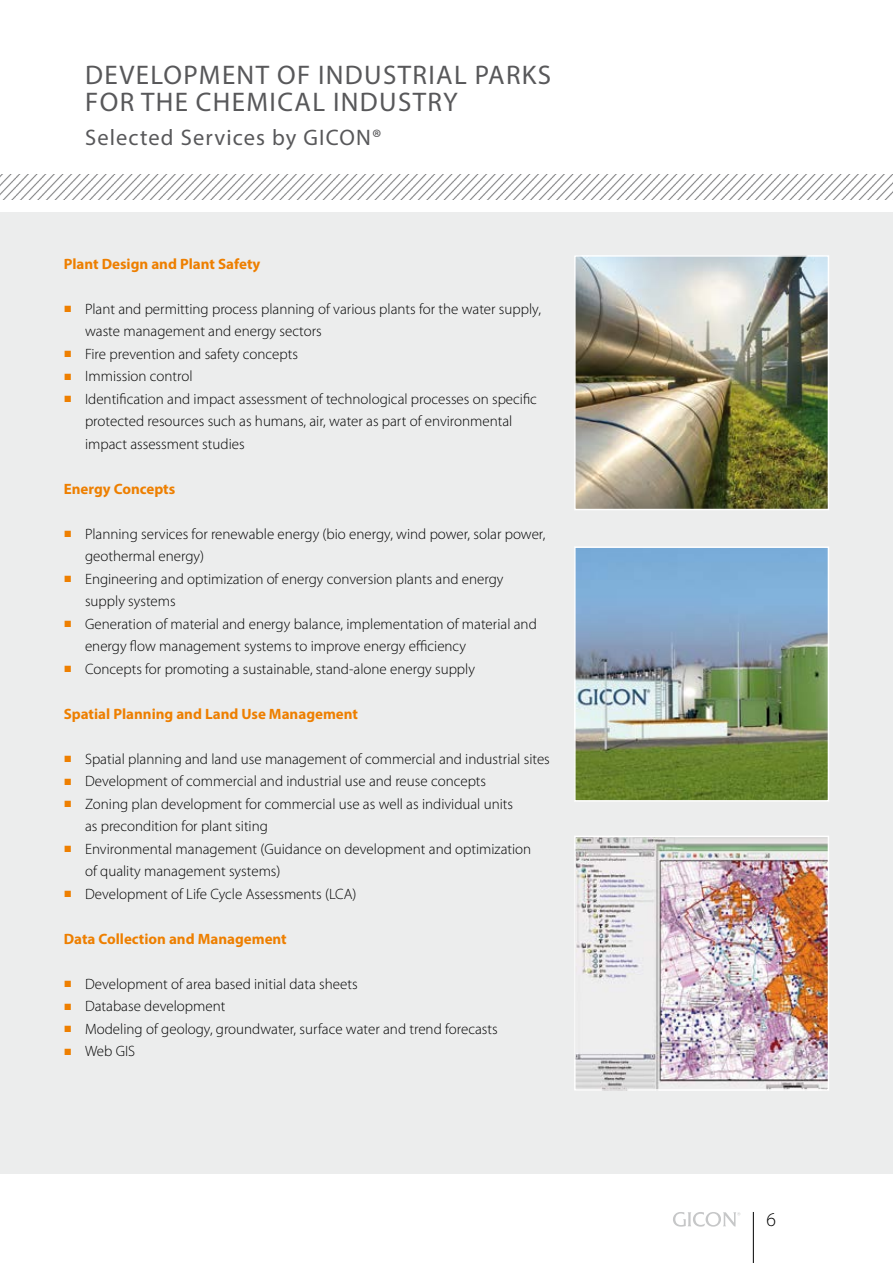
<style>
.page{position:relative;width:893px;height:1263px;background:#fff}
.page>*{position:absolute;margin:0;border:0;box-sizing:border-box;transform-origin:0 0}
.t1{font:27px/27px "Myriad Pro";letter-spacing:.05em;color:#58585a}
.t2{font:22.5px "Myriad Pro";letter-spacing:.05em;color:#58585a}
.t3{font:300 19.5px "Myriad Pro";color:#000}
.t4{font:300 15px/22.5px "Myriad Pro";color:#000}
.t5{font:700 15px "Myriad Pro";color:#ee7f00}
.s1{font-family:"Arial";font-weight:400;font-size:13.5px;color:#ee7f00}
</style>
<div class="page">
<div style="left:0;top:213px;width:893px;height:961px;background:#eceded"></div>
<img style="left:577px;top:839px;width:249px;height:249px">
<div style="left:574px;top:836px;width:255px;height:255px;border:2px solid #fff"></div>
<img style="left:577px;top:549px;width:249px;height:249px">
<div style="left:574px;top:546px;width:255px;height:255px;border:2px solid #fff"></div>
<img style="left:577px;top:258px;width:249px;height:249px">
<div style="left:574px;top:255px;width:255px;height:255px;border:2px solid #fff"></div>
<hr style="left:753px;top:1212px;width:1px;height:51px;background:#000">
<svg style="left:673px;top:1212px;width:67px;height:14px"></svg>
<img style="left:0;top:174px;width:893px;height:26px">
<h1 class="t1" style="left:85px;top:61px;width:467px">DEVELOPMENT OF INDUSTRIAL PARKS<br>FOR THE CHEMICAL INDUSTRY</h1>
<h2 class="t2" style="left:85px;top:124px;width:298px">Selected Services by GICON®</h2>
<p class="t5" style="left:64px;top:254px;width:198px">Plant Design and Plant Safety</p>
<p class="t4" style="left:85px;top:297px;width:457px;text-indent:-21px"><span class="s1">■</span> Plant and permitting process planning of various plants for the water supply, waste management and energy sectors</p>
<p class="t4" style="left:64px;top:342px;width:236px"><span class="s1">■</span> Fire prevention and safety concepts</p>
<p class="t4" style="left:64px;top:365px;width:130px"><span class="s1">■</span> Immission control</p>
<p class="t4" style="left:85px;top:387px;width:453px;text-indent:-21px"><span class="s1">■</span> Identification and impact assessment of technological processes on specific protected resources such as humans, air, water as part of environmental impact assessment studies</p>
<p class="t5" style="left:64px;top:479px;width:113px">Energy Concepts</p>
<p class="t4" style="left:85px;top:522px;width:462px;text-indent:-21px"><span class="s1">■</span> Planning services for renewable energy (bio energy, wind power, solar power, geothermal energy)</p>
<p class="t4" style="left:85px;top:567px;width:420px;text-indent:-21px"><span class="s1">■</span> Engineering and optimization of energy conversion plants and energy supply systems</p>
<p class="t4" style="left:85px;top:612px;width:453px;text-indent:-21px"><span class="s1">■</span> Generation of material and energy balance, implementation of material and energy flow management systems to improve energy efficiency</p>
<p class="t4" style="left:64px;top:657px;width:413px"><span class="s1">■</span> Concepts for promoting a sustainable, stand-alone energy supply</p>
<p class="t5" style="left:64px;top:704px;width:296px">Spatial Planning and Land Use Management</p>
<p class="t4" style="left:64px;top:747px;width:488px"><span class="s1">■</span> Spatial planning and land use management of commercial and industrial sites</p>
<p class="t4" style="left:64px;top:770px;width:424px"><span class="s1">■</span> Development of commercial and industrial use and reuse concepts</p>
<p class="t4" style="left:85px;top:792px;width:430px;text-indent:-21px"><span class="s1">■</span> Zoning plan development for commercial use as well as individual units as precondition for plant siting</p>
<p class="t4" style="left:85px;top:837px;width:448px;text-indent:-21px"><span class="s1">■</span> Environmental management (Guidance on development and optimization of quality management systems)</p>
<p class="t4" style="left:64px;top:882px;width:294px"><span class="s1">■</span> Development of Life Cycle Assessments (LCA)</p>
<p class="t5" style="left:64px;top:929px;width:225px">Data Collection and Management</p>
<p class="t4" style="left:64px;top:972px;width:295px"><span class="s1">■</span> Development of area based initial data sheets</p>
<p class="t4" style="left:64px;top:995px;width:163px"><span class="s1">■</span> Database development</p>
<p class="t4" style="left:64px;top:1017px;width:435px"><span class="s1">■</span> Modeling of geology, groundwater, surface water and trend forecasts</p>
<p class="t4" style="left:64px;top:1040px;width:73px"><span class="s1">■</span> Web GIS</p>
<h3 class="t3" style="left:766px;top:1207px;width:11px">6</h3>
</div>
